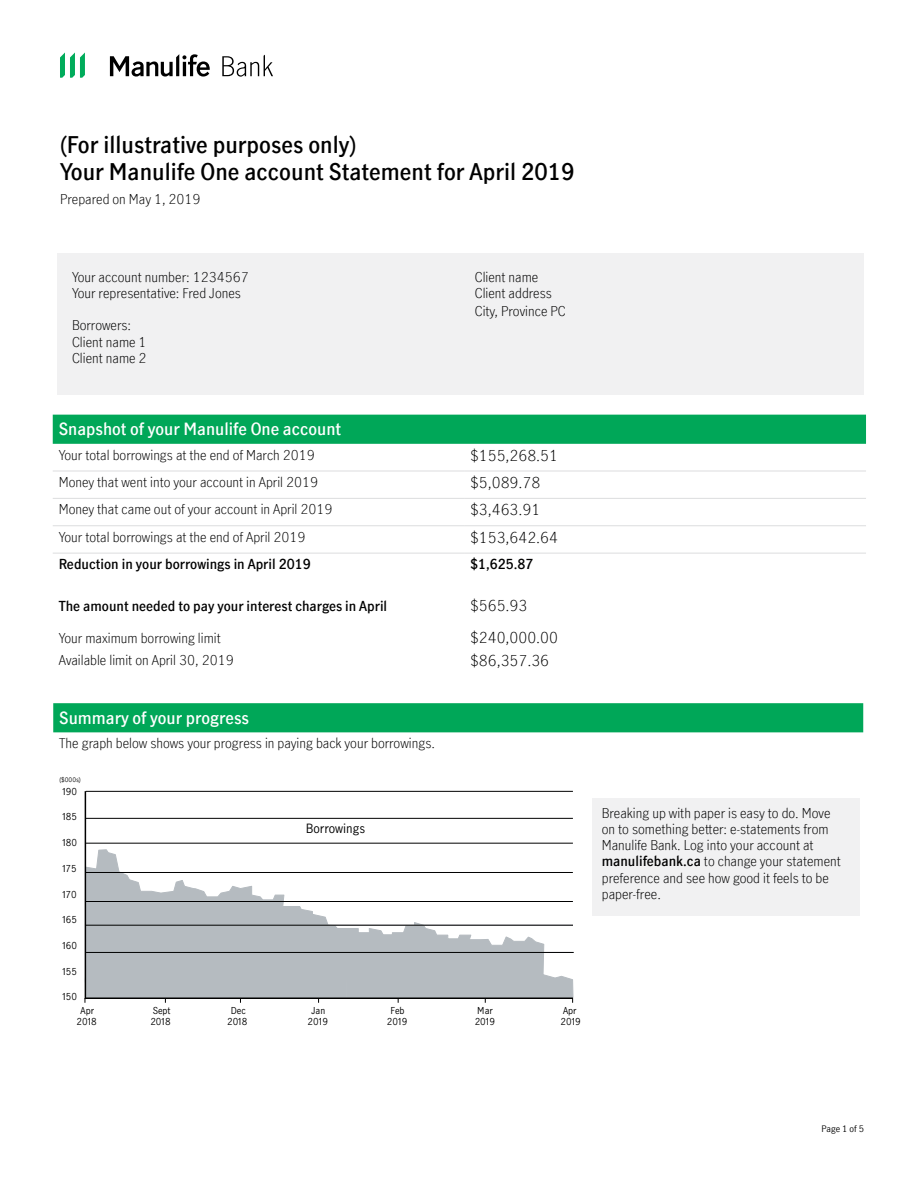
<style>
.page{position:relative;width:918px;height:1188px;background:#fff}
.page>*{position:absolute;margin:0;border:0;box-sizing:border-box;transform-origin:0 0}
.Main_Header{font:600 22.5px "Manulife JH Sans Test 4 1";color:#000}
.t1{font:600 16.5px "Manulife JH Sans Test 4 1";color:#fff}
.Body_-_Light{font:300 15px "Manulife JH Sans Test 4 1";color:#000}
.Body{font:300 13.5px/16.2px "Manulife JH Sans Test 4 1";color:#000}
.Body_-_Light-2{font:300 13.5px "Manulife JH Sans Test 4 1";color:#000}
.Body_-_Light-3{font:600 13.5px "Manulife JH Sans Test 4 1";color:#000}
.Body_-_Demibold{font:600 13.5px "Manulife JH Sans Test 4 1";color:#000}
.Subheader_with_date{font:300 13.5px "Manulife JH Sans Test 4 1";color:#000}
.t2{font:12px "Manulife JH Sans";color:#000}
.t3{font:9px/11.1px "Manulife JH Sans";color:#000;text-align:center}
.t4{font:9px "Manulife JH Sans Test 4 1";color:#000}
.t5{font:6px "Manulife JH Sans";color:#000}
.s1{font-weight:600}
</style>
<div class="page">
<div style="left:592px;top:798px;width:268px;height:118px;background:#f1f1f2"></div>
<div style="left:57px;top:253px;width:807px;height:141px;background:#f1f1f2"></div>
<svg style="left:60px;top:53px;width:25px;height:25px"></svg>
<svg style="left:110px;top:54px;width:100px;height:23px"></svg>
<svg style="left:222px;top:55px;width:51px;height:22px"></svg>
<div style="left:53px;top:415px;width:813px;height:29px;background:#00a758"></div>
<hr style="left:53px;top:471px;width:411px;height:1px;background:#dcddde">
<hr style="left:464px;top:471px;width:402px;height:1px;background:#dcddde">
<hr style="left:53px;top:498px;width:411px;height:1px;background:#dcddde">
<hr style="left:464px;top:498px;width:402px;height:1px;background:#dcddde">
<hr style="left:53px;top:525px;width:411px;height:1px;background:#dcddde">
<hr style="left:464px;top:525px;width:402px;height:1px;background:#dcddde">
<hr style="left:53px;top:553px;width:411px;height:1px;background:#dcddde">
<hr style="left:464px;top:553px;width:402px;height:1px;background:#dcddde">
<div style="left:53px;top:703px;width:810px;height:29px;background:#00a758"></div>
<hr style="left:86px;top:818px;width:487px;height:1px;background:#000">
<hr style="left:86px;top:791px;width:487px;height:1px;background:#000">
<hr style="left:86px;top:952px;width:488px;height:1px;background:#000">
<svg style="left:85px;top:850px;width:488px;height:153px"></svg>
<hr style="left:86px;top:843px;width:487px;height:1px;background:#000">
<hr style="left:86px;top:872px;width:487px;height:1px;background:#000">
<hr style="left:86px;top:901px;width:487px;height:1px;background:#000">
<hr style="left:85px;top:792px;width:1px;height:206px;background:#000">
<h1 class="Main_Header" style="left:60px;top:129px;width:298px">(For illustrative purposes only)</h1>
<h1 class="Main_Header" style="left:60px;top:156px;width:516px">Your Manulife One account Statement for April 2019</h1>
<h2 class="Subheader_with_date" style="left:60px;top:190px;width:142px">Prepared on May 1, 2019</h2>
<p class="Body" style="left:72px;top:268px;width:178px">Your account number: 1234567</p>
<p class="Body" style="left:72px;top:284px;width:170px">Your representative: Fred Jones</p>
<p class="Body" style="left:72px;top:317px;width:61px">Borrowers:</p>
<p class="Body" style="left:72px;top:333px;width:76px">Client name 1</p>
<p class="Body" style="left:72px;top:349px;width:76px">Client name 2</p>
<p class="Body" style="left:475px;top:268px;width:65px">Client name</p>
<p class="Body" style="left:475px;top:284px;width:79px">Client address</p>
<p class="Body" style="left:475px;top:302px;width:93px">City, Province PC</p>
<p class="t1" style="left:59px;top:418px;width:284px">Snapshot of your Manulife One account</p>
<p class="Body_-_Light-2" style="left:59px;top:445px;width:258px">Your total borrowings at the end of March 2019</p>
<p class="Body_-_Light" style="left:470px;top:445px;width:89px">$155,268.51</p>
<p class="Body_-_Light-2" style="left:59px;top:473px;width:261px">Money that went into your account in April 2019</p>
<p class="Body_-_Light" style="left:470px;top:472px;width:72px">$5,089.78</p>
<p class="Body_-_Light-2" style="left:59px;top:500px;width:275px">Money that came out of your account in April 2019</p>
<p class="Body_-_Light" style="left:470px;top:500px;width:72px">$3,463.91</p>
<p class="Body_-_Light-2" style="left:59px;top:528px;width:248px">Your total borrowings at the end of April 2019</p>
<p class="Body_-_Light" style="left:470px;top:527px;width:89px">$153,642.64</p>
<p class="Body_-_Demibold" style="left:59px;top:555px;width:253px">Reduction in your borrowings in April 2019</p>
<p class="Body_-_Demibold" style="left:470px;top:555px;width:65px">$1,625.87</p>
<p class="Body_-_Light-3" style="left:59px;top:597px;width:330px">The amount needed to pay your interest charges in April</p>
<p class="Body_-_Light" style="left:470px;top:596px;width:59px">$565.93</p>
<p class="Body_-_Light-2" style="left:59px;top:629px;width:164px">Your maximum borrowing limit</p>
<p class="Body_-_Light" style="left:470px;top:627px;width:89px">$240,000.00</p>
<p class="Body_-_Light-2" style="left:59px;top:651px;width:176px">Available limit on April 30, 2019</p>
<p class="Body_-_Light" style="left:470px;top:650px;width:81px">$86,357.36</p>
<p class="t1" style="left:59px;top:707px;width:191px">Summary of your progress</p>
<p class="Body" style="left:59px;top:735px;width:377px">The graph below shows your progress in paying back your borrowings.</p>
<p class="t5" style="left:59px;top:776px;width:23px;rotate:1deg">($000s)</p>
<p class="t3" style="left:62px;top:785px;width:16px">190</p>
<p class="t3" style="left:62px;top:811px;width:16px">185</p>
<p class="t3" style="left:62px;top:837px;width:16px">180</p>
<p class="t3" style="left:62px;top:862px;width:16px">175</p>
<p class="t3" style="left:62px;top:888px;width:16px">170</p>
<p class="t3" style="left:62px;top:914px;width:16px">165</p>
<p class="t3" style="left:62px;top:940px;width:16px">160</p>
<p class="t3" style="left:62px;top:965px;width:16px">155</p>
<p class="t3" style="left:62px;top:991px;width:16px">150</p>
<p class="t2" style="left:306px;top:820px;width:61px">Borrowings</p>
<p class="t3" style="left:77px;top:1005px;width:22px">Apr<br>2018</p>
<p class="t3" style="left:150px;top:1005px;width:22px;text-align:left">Sept<br>2018</p>
<p class="t3" style="left:308px;top:1005px;width:22px">Jan<br>2019</p>
<p class="t3" style="left:387px;top:1005px;width:22px">Feb<br>2019</p>
<p class="t3" style="left:475px;top:1005px;width:22px;text-align:left">Mar<br>2019</p>
<p class="t3" style="left:561px;top:1005px;width:22px;text-align:left">Apr<br>2019</p>
<p class="t3" style="left:227px;top:1005px;width:22px">Dec<br>2018</p>
<p class="Body" style="left:602px;top:804px;width:241px">Breaking up with paper is easy to do. Move on to something better: e-statements from Manulife Bank. Log into your account at <span class="s1">manulifebank.ca</span> to change your statement preference and see how good it feels to be paper-free.</p>
<p class="t4" style="left:821px;top:1123px;width:44px">Page 1 of 5</p>
</div>
